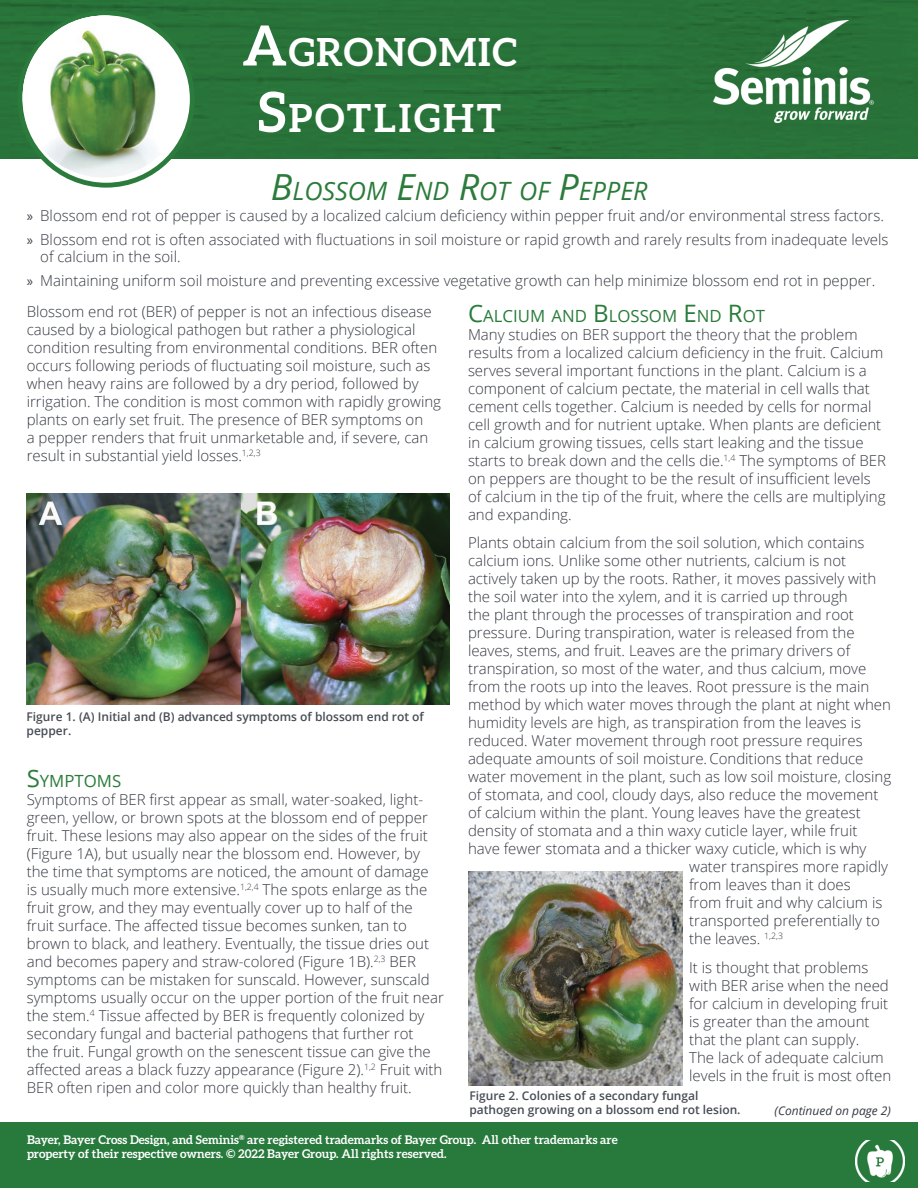
<style>
.page{position:relative;width:918px;height:1188px;background:#fff}
.page>*{position:absolute;margin:0;border:0;box-sizing:border-box;transform-origin:0 0}
.t1{font:700 38.7px/66.4px "Aleo";letter-spacing:.05em;color:#fff;text-align:center}
.t2{font:italic 25.2px "Open Sans";color:#2b7b3b}
.t3{font:16.8px "Open Sans";color:#2b7b3b}
.t4{font:300 15px/18px "Open Sans";color:#343841}
.t5{font:700 12px/13.5px "Aleo";color:#fff}
.t6{font:600 12px/13.5px "Open Sans";color:#474c55}
.t7{font:italic 12px "Open Sans";color:#343841}
.s1{font-size:55.35px}
.s2{font-size:36px}
.s3{font-family:"Myriad Pro";font-weight:400}
.s4{font-size:24px}
</style>
<div class="page">
<div style="left:1px;top:0;width:917px;height:159px;background:#287339"></div>
<svg style="left:20px;top:13px;width:172px;height:172px"></svg>
<div style="left:18px;top:11px;width:177px;height:177px;border:5px solid #2b7b3d;border-radius:50%"></div>
<img style="left:23px;top:16px;width:162px;height:162px;border-radius:81px">
<img style="left:713px;top:21px;width:161px;height:101px">
<div style="left:0;top:1122px;width:918px;height:66px;background:#287a3c"></div>
<img style="left:855px;top:1140px;width:50px;height:42px">
<img style="left:468px;top:872px;width:214px;height:214px">
<img style="left:27px;top:494px;width:422px;height:211px">
<h1 class="t1" style="left:242px;top:18px;width:276px"><span class="s1">A</span>GRONOMIC<br><span class="s1">S</span>POTLIGHT</h1>
<h2 class="t2" style="left:271px;top:174px;width:323px"><span class="s2">B</span>LOSSOM <span class="s2">E</span>ND <span class="s2">R</span>OT OF <span class="s2">P</span>EPPER</h2>
<p class="t4" style="left:27px;top:203px;width:863px;line-height:24px"><span class="s3">»</span> Blossom end rot of pepper is caused by a localized calcium deficiency within pepper fruit and/or environmental stress factors. <span class="s3">»</span> Blossom end rot is often associated with fluctuations in soil moisture or rapid growth and rarely results from inadequate levels</p>
<p class="t4" style="left:27px;top:244px;width:850px;line-height:24px;text-indent:14px">of calcium in the soil.<br><span class="s3">»</span> Maintaining uniform soil moisture and preventing excessive vegetative growth can help minimize blossom end rot in pepper.</p>
<p class="t4" style="left:27px;top:302px;width:416px">Blossom end rot (BER) of pepper is not an infectious disease caused by a biological pathogen but rather a physiological condition resulting from environmental conditions. BER often occurs following periods of fluctuating soil moisture, such as when heavy rains are followed by a dry period, followed by irrigation. The condition is most common with rapidly growing plants on early set fruit. The presence of BER symptoms on<br>a pepper renders that fruit unmarketable and, if severe, can result in substantial yield losses.<sup>1,2,3</sup></p>
<p class="t3" style="left:468px;top:304px;width:299px"><span class="s4">C</span>ALCIUM AND <span class="s4">B</span>LOSSOM <span class="s4">E</span>ND <span class="s4">R</span>OT</p>
<p class="t4" style="left:468px;top:325px;width:419px">Many studies on BER support the theory that the problem results from a localized calcium deficiency in the fruit. Calcium serves several important functions in the plant. Calcium is a component of calcium pectate, the material in cell walls that cement cells together. Calcium is needed by cells for normal cell growth and for nutrient uptake. When plants are deficient in calcium growing tissues, cells start leaking and the tissue starts to break down and the cells die.<sup>1,4</sup> The symptoms of BER on peppers are thought to be the result of insufficient levels of calcium in the tip of the fruit, where the cells are multiplying and expanding.</p>
<p class="t4" style="left:468px;top:533px;width:398px">Plants obtain calcium from the soil solution, which contains</p>
<p class="t4" style="left:468px;top:551px;width:380px">calcium ions. Unlike some other nutrients, calcium is not</p>
<p class="t4" style="left:468px;top:569px;width:410px">actively taken up by the roots. Rather, it moves passively with</p>
<p class="t4" style="left:468px;top:587px;width:381px">the soil water into the xylem, and it is carried up through</p>
<p class="t4" style="left:468px;top:605px;width:387px">the plant through the processes of transpiration and root</p>
<p class="t4" style="left:468px;top:623px;width:388px">pressure. During transpiration, water is released from the</p>
<p class="t4" style="left:468px;top:641px;width:384px">leaves, stems, and fruit. Leaves are the primary drivers of</p>
<p class="t4" style="left:468px;top:659px;width:400px">transpiration, so most of the water, and thus calcium, move</p>
<p class="t4" style="left:468px;top:677px;width:403px">from the roots up into the leaves. Root pressure is the main</p>
<p class="t4" style="left:468px;top:695px;width:424px">method by which water moves through the plant at night when</p>
<p class="t4" style="left:468px;top:713px;width:395px">humidity levels are high, as transpiration from the leaves is</p>
<p class="t4" style="left:468px;top:731px;width:396px">reduced. Water movement through root pressure requires</p>
<p class="t4" style="left:468px;top:749px;width:397px">adequate amounts of soil moisture.Conditions that reduce</p>
<p class="t4" style="left:468px;top:767px;width:425px">water movement in the plant, such as low soil moisture, closing</p>
<p class="t4" style="left:468px;top:785px;width:412px">of stomata, and cool, cloudy days, also reduce the movement</p>
<p class="t4" style="left:468px;top:803px;width:394px">of calcium within the plant. Young leaves have the greatest</p>
<p class="t4" style="left:468px;top:821px;width:391px">density of stomata and a thin waxy cuticle layer, while fruit</p>
<p class="t4" style="left:468px;top:839px;width:400px">have fewer stomata and a thicker waxy cuticle, which is why</p>
<p class="t4" style="left:689px;top:857px;width:201px">water transpires more rapidly</p>
<p class="t4" style="left:689px;top:875px;width:163px">from leaves than it does</p>
<p class="t4" style="left:689px;top:893px;width:195px">from fruit and why calcium is</p>
<p class="t4" style="left:689px;top:911px;width:192px">transported preferentially to</p>
<p class="t4" style="left:689px;top:929px;width:95px">the leaves. <sup>1,2,3</sup></p>
<p class="t4" style="left:689px;top:958px;width:204px">It is thought that problems with BER arise when the need for calcium in developing fruit is greater than the amount that the plant can supply.<br>The lack of adequate calcium levels in the fruit is most often</p>
<p class="t7" style="left:775px;top:1102px;width:118px">(Continued on page 2)</p>
<p class="t5" style="left:27px;top:1133px;width:592px">Bayer, Bayer Cross Design, and Seminis<sup>®</sup> are registered trademarks of Bayer Group. All other trademarks are property of their respective owners. © 2022 Bayer Group. All rights reserved.</p>
<p class="t6" style="left:27px;top:710px;width:399px">Figure 1. (A) Initial and (B) advanced symptoms of blossom end rot of pepper.</p>
<p class="t3" style="left:27px;top:769px;width:94px"><span class="s4">S</span>YMPTOMS</p>
<p class="t4" style="left:27px;top:790px;width:419px">Symptoms of BER first appear as small, water-soaked, light&shy;green, yellow, or brown spots at the blossom end of pepper fruit. These lesions may also appear on the sides of the fruit (Figure 1A), but usually near the blossom end. However, by the time that symptoms are noticed, the amount of damage<br>is usually much more extensive.<sup>1,2,4</sup> The spots enlarge as the fruit grow, and they may eventually cover up to half of the fruit surface. The affected tissue becomes sunken, tan to brown to black, and leathery. Eventually, the tissue dries out and becomes papery and straw-colored (Figure 1B).<sup>2,3</sup> BER symptoms can be mistaken for sunscald. However, sunscald symptoms usually occur on the upper portion of the fruit near the stem.<sup>4</sup> Tissue affected by BER is frequently colonized by secondary fungal and bacterial pathogens that further rot<br>the fruit. Fungal growth on the senescent tissue can give the affected areas a black fuzzy appearance (Figure 2).<sup>1,2</sup> Fruit with BER often ripen and color more quickly than healthy fruit.</p>
<p class="t6" style="left:469px;top:1089px;width:273px">Figure 2. Colonies of a secondary fungal pathogen growing on a blossom end rot lesion.</p>
</div>
